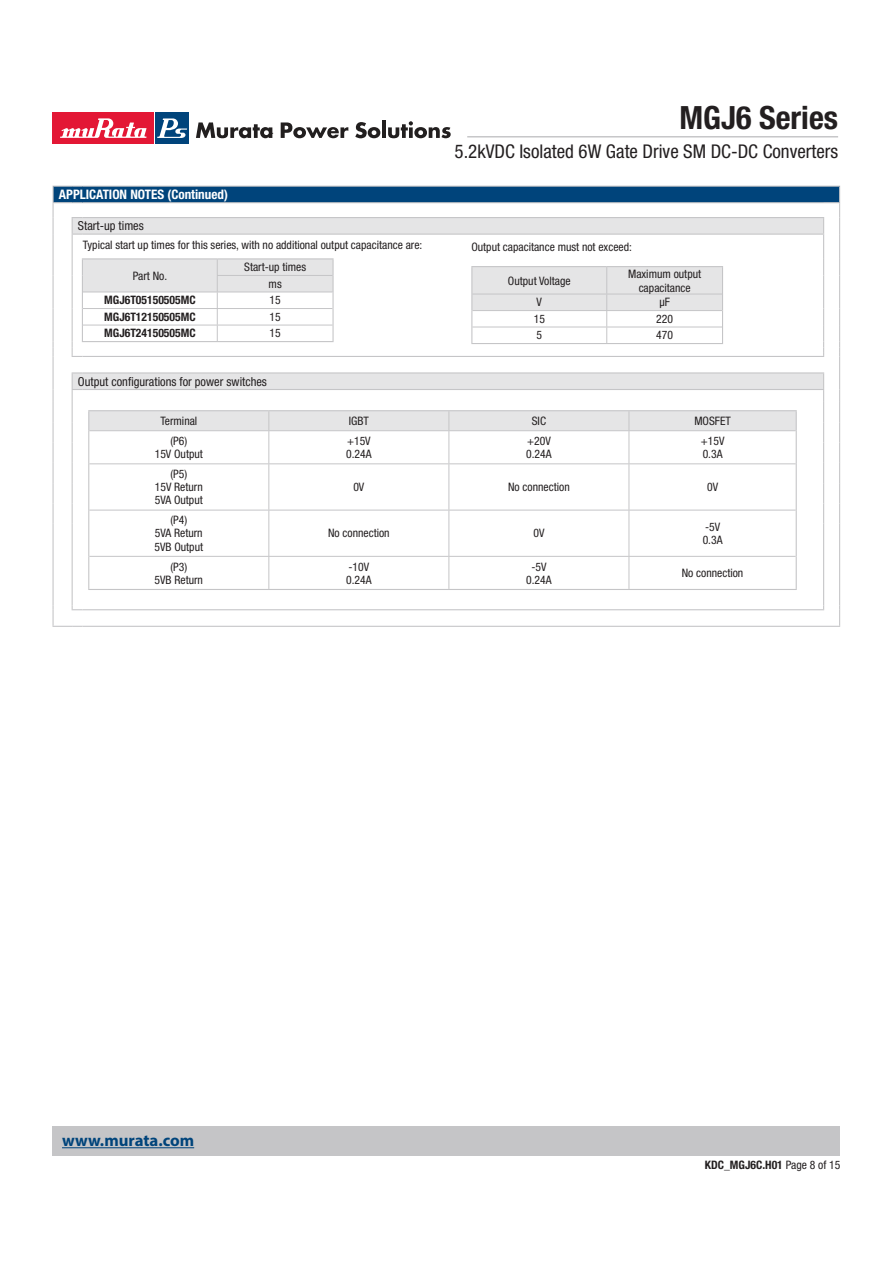
<style>
.page{position:relative;width:893px;height:1263px;background:#fff}
.page>*{position:absolute;margin:0;border:0;box-sizing:border-box;transform-origin:0 0}
.t1{font:700 condensed 32.1px "Helvetica Neue LT Std";color:#231f20}
.t2{font:condensed 18.9px "Helvetica Neue LT Std";color:#231f20}
.t3{font:700 16.8px "Myriad Pro";color:#00447b}
.t4{font:700 condensed 13.2px "Helvetica Neue LT Std";color:#fff}
.t5{font:condensed 12.45px "Helvetica Neue LT Std";color:#231f20}
.t6{font:condensed 11.7px/13.2px "Helvetica Neue LT Std";color:#231f20;text-align:center}
.t7{font:700 condensed 11.7px "Helvetica Neue LT Std";color:#231f20}
.s1{font-weight:400}
</style>
<div class="page">
<div style="left:53px;top:1127px;width:787px;height:29px;background:#c5c5c7"></div>
<div style="left:53px;top:113px;width:101px;height:31px;background:#e31735"></div>
<svg style="left:60px;top:118px;width:86px;height:20px"></svg>
<div style="left:155px;top:113px;width:34px;height:31px;background:#00447b"></div>
<svg style="left:157px;top:118px;width:30px;height:20px"></svg>
<svg style="left:196px;top:122px;width:77px;height:16px"></svg>
<svg style="left:281px;top:122px;width:67px;height:16px"></svg>
<svg style="left:355px;top:122px;width:25px;height:16px"></svg>
<hr style="left:382px;top:121px;width:4px;height:17px;background:#221f1f">
<svg style="left:388px;top:121px;width:63px;height:17px"></svg>
<hr style="left:467px;top:136px;width:371px;height:2px;background:#c5c5c7">
<hr style="left:62px;top:1147px;width:132px;height:1px;background:#00447b">
<div style="left:53px;top:186px;width:786px;height:17px;background:#00447b"></div>
<svg style="left:71px;top:203px;width:768px;height:423px"></svg>
<svg style="left:797px;top:218px;width:26px;height:171px"></svg>
<hr style="left:53px;top:524px;width:1px;height:77px;background:#c5c5c7">
<hr style="left:839px;top:524px;width:1px;height:77px;background:#c5c5c7">
<svg style="left:839px;top:601px;width:1px;height:25px"></svg>
<hr style="left:82px;top:626px;width:758px;height:1px;background:#c5c5c7">
<hr style="left:82px;top:186px;width:758px;height:1px;background:#c5c5c7">
<svg style="left:839px;top:187px;width:1px;height:337px"></svg>
<hr style="left:82px;top:202px;width:758px;height:1px;background:#c5c5c7">
<hr style="left:82px;top:234px;width:742px;height:1px;background:#c5c5c7">
<hr style="left:82px;top:217px;width:742px;height:1px;background:#c5c5c7">
<svg style="left:823px;top:218px;width:1px;height:138px"></svg>
<hr style="left:82px;top:356px;width:742px;height:1px;background:#c5c5c7">
<hr style="left:82px;top:389px;width:742px;height:1px;background:#c5c5c7">
<hr style="left:82px;top:372px;width:742px;height:2px;background:#c5c5c7">
<svg style="left:823px;top:374px;width:1px;height:150px"></svg>
<hr style="left:823px;top:524px;width:1px;height:77px;background:#c5c5c7">
<hr style="left:72px;top:524px;width:1px;height:77px;background:#c5c5c7">
<svg style="left:53px;top:601px;width:29px;height:26px"></svg>
<hr style="left:82px;top:609px;width:742px;height:1px;background:#c5c5c7">
<svg style="left:89px;top:524px;width:707px;height:65px"></svg>
<hr style="left:88px;top:510px;width:1px;height:46px;background:#c5c5c7">
<hr style="left:796px;top:510px;width:1px;height:46px;background:#c5c5c7">
<hr style="left:88px;top:556px;width:1px;height:33px;background:#c5c5c7">
<hr style="left:796px;top:556px;width:1px;height:33px;background:#c5c5c7">
<hr style="left:88px;top:589px;width:709px;height:1px;background:#c5c5c7">
<hr style="left:268px;top:510px;width:1px;height:46px;background:#c5c5c7">
<hr style="left:448px;top:510px;width:1px;height:46px;background:#c5c5c7">
<hr style="left:628px;top:510px;width:1px;height:46px;background:#c5c5c7">
<hr style="left:89px;top:556px;width:360px;height:1px;background:#c5c5c7">
<hr style="left:268px;top:557px;width:1px;height:32px;background:#c5c5c7">
<hr style="left:449px;top:556px;width:180px;height:1px;background:#c5c5c7">
<hr style="left:448px;top:557px;width:1px;height:32px;background:#c5c5c7">
<hr style="left:629px;top:556px;width:167px;height:1px;background:#c5c5c7">
<hr style="left:628px;top:557px;width:1px;height:32px;background:#c5c5c7">
<svg style="left:53px;top:186px;width:744px;height:338px"></svg>
<hr style="left:471px;top:343px;width:252px;height:1px;background:#c5c5c7">
<h1 class="t1" style="left:679px;top:106px;width:160px">MGJ6 Series</h1>
<h2 class="t2" style="left:455px;top:145px;width:385px">5.2kVDC Isolated 6W Gate Drive SM DC-DC Converters</h2>
<p class="t4" style="left:59px;top:190px;width:171px">APPLICATION NOTES (Continued)</p>
<p class="t5" style="left:78px;top:221px;width:67px">Start-up times</p>
<p class="t6" style="left:133px;top:270px;width:36px">Part No.</p>
<p class="t6" style="left:244px;top:260px;width:63px;line-height:16.5px">Start-up times ms</p>
<p class="t7" style="left:104px;top:296px;width:93px">MGJ6T05150505MC</p>
<p class="t6" style="left:270px;top:295px;width:13px">15</p>
<p class="t7" style="left:104px;top:312px;width:93px">MGJ6T12150505MC</p>
<p class="t6" style="left:270px;top:311px;width:13px">15</p>
<p class="t7" style="left:104px;top:329px;width:93px">MGJ6T24150505MC</p>
<p class="t6" style="left:270px;top:328px;width:13px">15</p>
<p class="t5" style="left:78px;top:377px;width:190px">Output configurations for power switches</p>
<p class="t6" style="left:160px;top:415px;width:38px">Terminal</p>
<p class="t6" style="left:349px;top:415px;width:22px">IGBT</p>
<p class="t6" style="left:532px;top:415px;width:16px">SIC</p>
<p class="t6" style="left:694px;top:415px;width:38px">MOSFET</p>
<p class="t6" style="left:155px;top:435px;width:50px">(P6)<br>15V Output</p>
<p class="t6" style="left:346px;top:435px;width:27px;text-align:left">+15V<br>0.24A</p>
<p class="t6" style="left:526px;top:435px;width:27px;text-align:left">+20V<br>0.24A</p>
<p class="t6" style="left:701px;top:435px;width:25px;text-align:left">+15V<br>0.3A</p>
<p class="t6" style="left:155px;top:468px;width:49px">(P5)<br>15V Return<br>5VA Output</p>
<p class="t6" style="left:83px;top:239px;width:341px">Typical start up times for this series, with no additional output capacitance are:</p>
<p class="t6" style="left:471px;top:241px;width:162px">Output capacitance must not exceed:</p>
<p class="t6" style="left:508px;top:275px;width:64px">Output Voltage</p>
<p class="t6" style="left:628px;top:267px;width:74px;line-height:14px">Maximum output capacitance</p>
<p class="t6" style="left:537px;top:297px;width:7px">V</p>
<p class="t6" style="left:659px;top:297px;width:12px">μF</p>
<p class="t6" style="left:534px;top:313px;width:13px">15</p>
<p class="t6" style="left:656px;top:313px;width:18px">220</p>
<p class="t6" style="left:536px;top:330px;width:7px">5</p>
<p class="t6" style="left:656px;top:330px;width:18px">470</p>
<p class="t6" style="left:353px;top:481px;width:12px">0V</p>
<p class="t6" style="left:508px;top:481px;width:63px">No connection</p>
<p class="t6" style="left:707px;top:481px;width:12px">0V</p>
<p class="t6" style="left:155px;top:514px;width:50px">(P4)<br>5VA Return<br>5VB Output</p>
<p class="t6" style="left:328px;top:528px;width:63px">No connection</p>
<p class="t6" style="left:533px;top:528px;width:12px">0V</p>
<p class="t6" style="left:703px;top:521px;width:21px;text-align:left">-5V<br>0.3A</p>
<p class="t6" style="left:155px;top:561px;width:50px">(P3)<br>5VB Return</p>
<p class="t6" style="left:346px;top:561px;width:27px;text-align:left">-10V<br>0.24A</p>
<p class="t6" style="left:526px;top:561px;width:27px">-5V<br>0.24A</p>
<p class="t6" style="left:682px;top:567px;width:63px">No connection</p>
<h3 class="t3" style="left:62px;top:1130px;width:134px">www.murata.com</h3>
<p class="t7" style="left:705px;top:1161px;width:137px">KDC_MGJ6C.H01 <span class="s1">Page 8 of 15</span></p>
</div>
